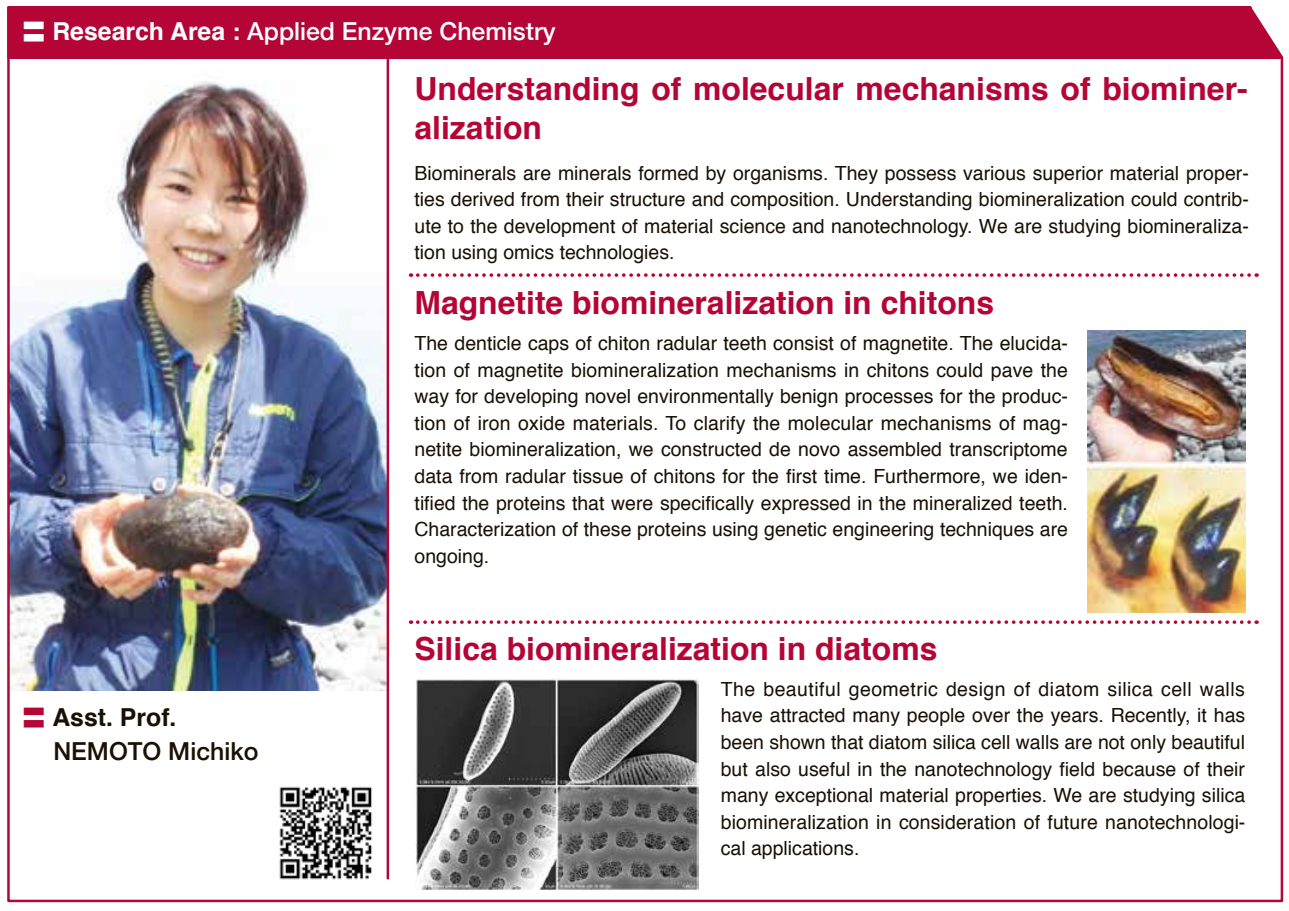
<style>
.page{position:relative;width:1289px;height:911px;background:#fff}
.page>*{position:absolute;margin:0;border:0;box-sizing:border-box;transform-origin:0 0}
.t1{font:700 32px/39px "Helvetica";color:#b50436}
.t2{font:500 24.75px "Helvetica Neue";color:#fff}
.t3{font:500 24.75px "Helvetica Neue";color:#1a1004}
.t4{font:700 24.75px "Helvetica";color:#1a1004}
.t5{font:19.5px/26.5px "Helvetica";color:#1a1004;text-align:justify}
.s1{font-family:"Koz Min Pro";font-weight:400}
.s2{font-family:"Helvetica";font-weight:700}
.s3{font-family:"Koz Min Pro";font-weight:400;color:#b50436}
</style>
<div class="page">
<img style="left:7px;top:6px;width:1277px;height:897px">
<hr style="left:387px;top:56px;width:2px;height:823px;background:#b50436">
<p class="t2" style="left:21px;top:11px;width:536px"><span class="s1">〓</span> <span class="s2">Research Area :</span> Applied Enzyme Chemistry</p>
<h1 class="t1" style="left:414px;top:70px;width:835px">Understanding of molecular mechanisms of biominer&shy;alization</h1>
<p class="t5" style="left:414px;top:160px;width:836px">Biominerals are minerals formed by organisms. They possess various superior material proper&shy;ties derived from their structure and composition. Understanding biomineralization could contrib&shy;ute to the development of material science and nanotechnology. We are studying biomineraliza&shy;tion using omics technologies.</p>
<h1 class="t1" style="left:414px;top:284px;width:581px">Magnetite biomineralization in chitons</h1>
<p class="t5" style="left:414px;top:330px;width:655px">The denticle caps of chiton radular teeth consist of magnetite. The elucida&shy;tion of magnetite biomineralization mechanisms in chitons could pave the way for developing novel environmentally benign processes for the produc&shy;tion of iron oxide materials. To clarify the molecular mechanisms of mag&shy;netite biomineralization, we constructed de novo assembled transcriptome data from radular tissue of chitons for the first time. Furthermore, we iden&shy;tified the proteins that were specifically expressed in the mineralized teeth.<br>Characterization of these proteins using genetic engineering techniques are ongoing.</p>
<p class="t4" style="left:21px;top:697px;width:157px"><span class="s3">〓</span> Asst. Prof.</p>
<p class="t3" style="left:53px;top:731px;width:206px">NEMOTO Michiko</p>
<h1 class="t1" style="left:414px;top:630px;width:524px">Silica biomineralization in diatoms</h1>
<p class="t5" style="left:721px;top:676px;width:526px">The beautiful geometric design of diatom silica cell walls have attracted many people over the years. Recently, it has been shown that diatom silica cell walls are not only beautiful but also useful in the nanotechnology field because of their many exceptional material properties. We are studying silica biomineralization in consideration of future nanotechnologi&shy;cal applications.</p>
</div>
